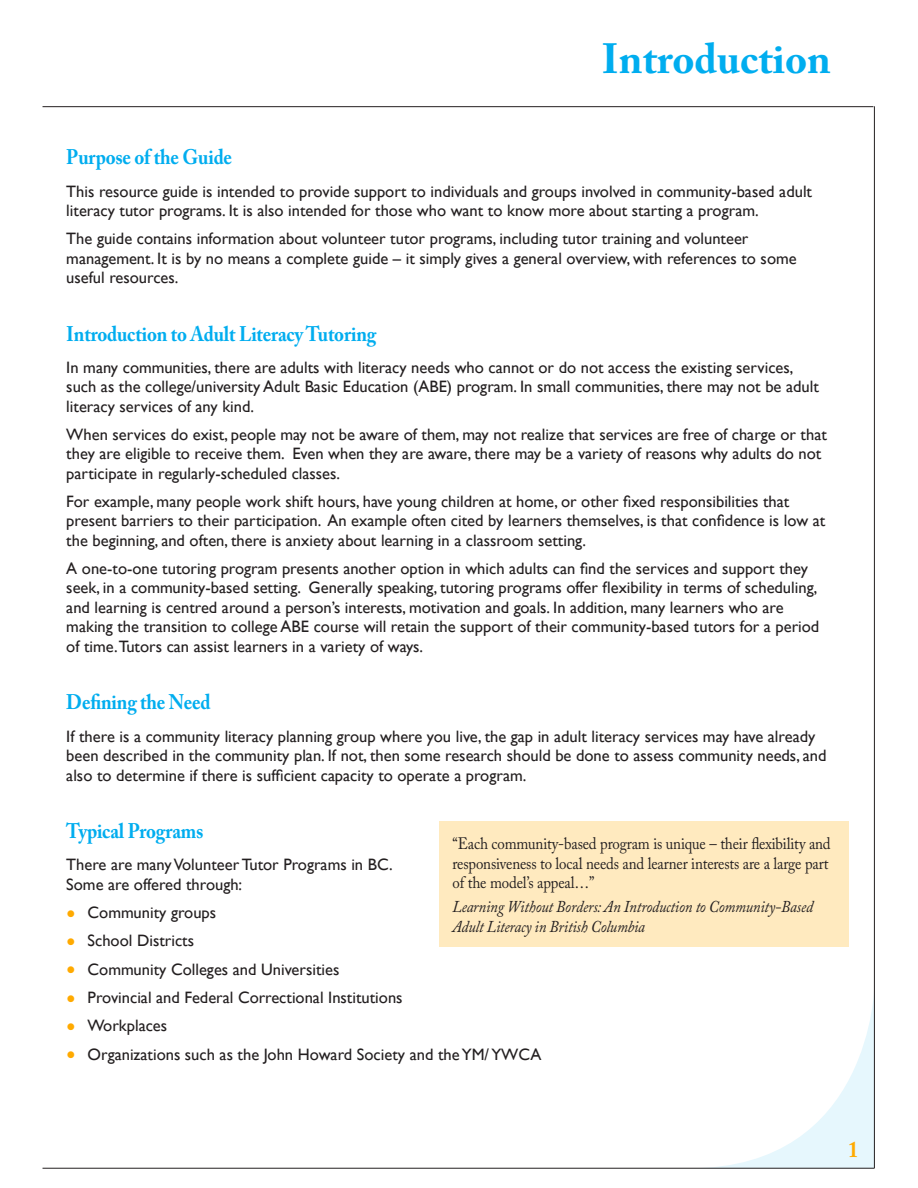
<style>
.page{position:relative;width:918px;height:1188px;background:#fff}
.page>*{position:absolute;margin:0;border:0;box-sizing:border-box;transform-origin:0 0}
.t1{font:700 42px "Adobe Caslon Pro";color:#00adef}
.t2{font:700 22.5px "Adobe Caslon Pro";color:#fa0;scale:.9 1}
.t3{font:700 21px "Adobe Caslon Pro";letter-spacing:-.01em;color:#00adef;scale:.9 1}
.t4{font:16.5px/19.5px "Gill Sans";color:#231f20}
.t5{font:16.5px/19.5px "Adobe Caslon Pro";letter-spacing:-.01em;color:#231f20;scale:.9 1}
.t6{font:italic 16.5px/19.5px "Adobe Caslon Pro";letter-spacing:-.01em;color:#231f20;scale:.9 1}
.s1{font-size:27px;color:#fa0}
</style>
<div class="page">
<svg style="left:690px;top:985px;width:184px;height:183px"></svg>
<hr style="left:874px;top:106px;width:1px;height:1062px;background:#231f20">
<hr style="left:43px;top:1168px;width:831px;height:1px;background:#231f20">
<hr style="left:43px;top:106px;width:830px;height:1px;background:#231f20">
<div style="left:440px;top:822px;width:409px;height:125px;background:#ffeabf"></div>
<h1 class="t1" style="left:602px;top:34px;width:231px">Introduction</h1>
<p class="t3" style="left:66px;top:145px;width:186px">Purpose of the Guide</p>
<p class="t4" style="left:66px;top:182px;width:747px">This resource guide is intended to provide support to individuals and groups involved in community-based adult literacy tutor programs. It is also intended for those who want to know more about starting a program.</p>
<p class="t4" style="left:66px;top:229px;width:732px">The guide contains information about volunteer tutor programs, including tutor training and volunteer management. It is by no means a complete guide – it simply gives a general overview, with references to some useful resources.</p>
<p class="t3" style="left:66px;top:321px;width:346px">Introduction to Adult Literacy Tutoring</p>
<p class="t4" style="left:66px;top:358px;width:754px">In many communities, there are adults with literacy needs who cannot or do not access the existing services, such as the college/university Adult Basic Education (ABE) program. In small communities, there may not be adult literacy services of any kind.</p>
<p class="t4" style="left:66px;top:425px;width:762px">When services do exist, people may not be aware of them, may not realize that services are free of charge or that they are eligible to receive them. Even when they are aware, there may be a variety of reasons why adults do not participate in regularly-scheduled classes.</p>
<p class="t4" style="left:66px;top:492px;width:761px">For example, many people work shift hours, have young children at home, or other fixed responsibilities that present barriers to their participation. An example often cited by learners themselves, is that confidence is low at the beginning, and often, there is anxiety about learning in a classroom setting.</p>
<p class="t4" style="left:66px;top:559px;width:755px">A one-to-one tutoring program presents another option in which adults can find the services and support they seek, in a community-based setting. Generally speaking, tutoring programs offer flexibility in terms of scheduling, and learning is centred around a person’s interests, motivation and goals. In addition, many learners who are making the transition to college ABE course will retain the support of their community-based tutors for a period of time.Tutors can assist learners in a variety of ways.</p>
<p class="t3" style="left:66px;top:690px;width:162px">Defining the Need</p>
<p class="t4" style="left:66px;top:727px;width:762px">If there is a community literacy planning group where you live, the gap in adult literacy services may have already been described in the community plan. If not, then some research should be done to assess community needs, and also to determine if there is sufficient capacity to operate a program.</p>
<p class="t3" style="left:66px;top:819px;width:154px">Typical Programs</p>
<p class="t4" style="left:66px;top:855px;width:328px">There are many Volunteer Tutor Programs in BC.<br>Some are offered through:</p>
<p class="t4" style="left:66px;top:903px;width:151px"><span class="s1">•</span> Community groups</p>
<p class="t4" style="left:66px;top:931px;width:129px"><span class="s1">•</span> School Districts</p>
<p class="t4" style="left:66px;top:960px;width:275px"><span class="s1">•</span> Community Colleges and Universities</p>
<p class="t4" style="left:66px;top:988px;width:338px"><span class="s1">•</span> Provincial and Federal Correctional Institutions</p>
<p class="t4" style="left:66px;top:1016px;width:102px"><span class="s1">•</span> Workplaces</p>
<p class="t4" style="left:66px;top:1045px;width:477px"><span class="s1">•</span> Organizations such as the John Howard Society and the YM/ YWCA</p>
<p class="t5" style="left:453px;top:834px;width:422px">“Each community-based program is unique – their flexibility and responsiveness to local needs and learner interests are a large part of the model’s appeal…”</p>
<p class="t6" style="left:453px;top:897px;width:402px">Learning Without Borders: An Introduction to Community-Based<br>Adult Literacy in British Columbia</p>
<h2 class="t2" style="left:848px;top:1136px;width:13px">1</h2>
</div>
